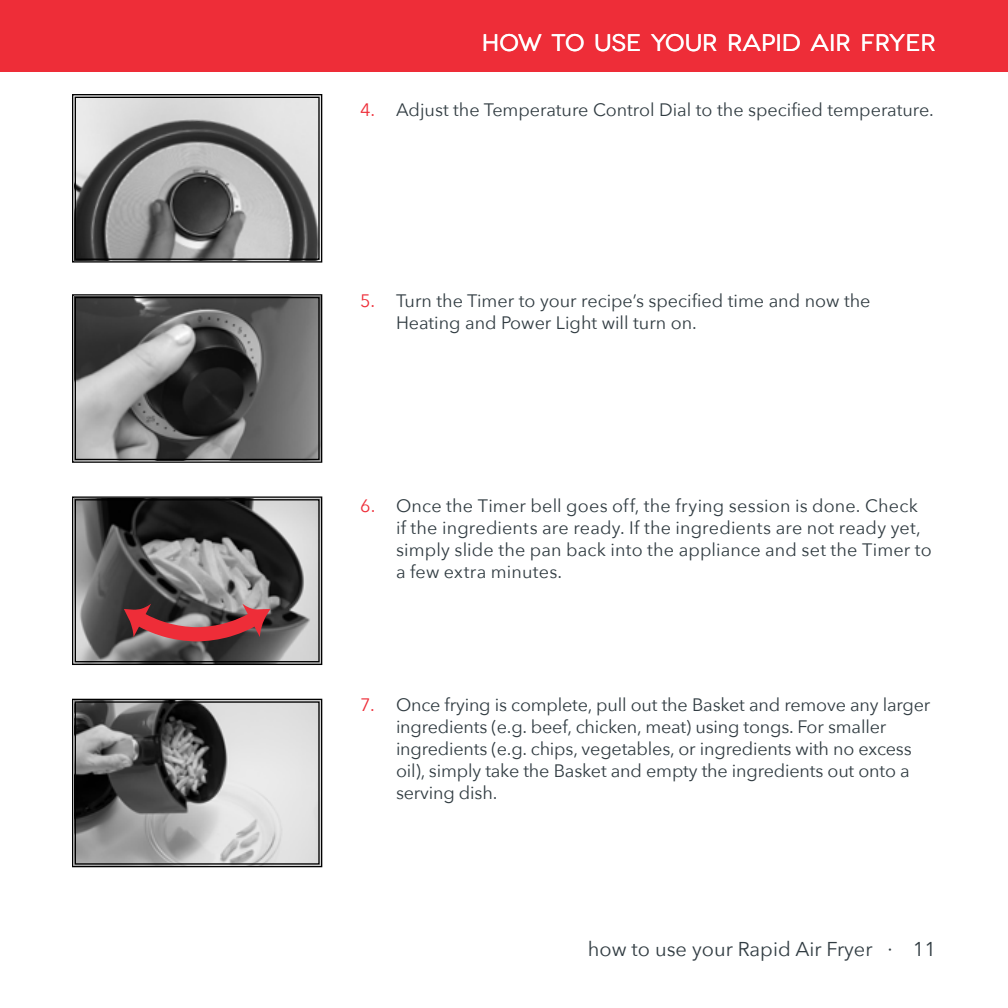
<style>
.page{position:relative;width:1008px;height:1008px;background:#fff}
.page>*{position:absolute;margin:0;border:0;box-sizing:border-box;transform-origin:0 0}
.t1{font:24px "Novecentowide";color:#fff}
.t2{font:20px "Avenir Next";color:#313c42}
.t3{font:18px/22px "Avenir Next";color:#313c42}
.s1{color:#ee2d38}
</style>
<div class="page">
<div style="left:0;top:0;width:1008px;height:72px;background:#ee2d38"></div>
<svg style="left:72px;top:94px;width:251px;height:169px;background:#919191"></svg>
<div style="left:75px;top:97px;width:245px;height:163px;border:1px solid #000"></div>
<svg style="left:72px;top:294px;width:251px;height:169px;background:#676767"></svg>
<div style="left:75px;top:297px;width:245px;height:163px;border:1px solid #000"></div>
<svg style="left:72px;top:496px;width:251px;height:169px;background:#676767"></svg>
<div style="left:75px;top:499px;width:245px;height:163px;border:1px solid #000"></div>
<svg style="left:72px;top:698px;width:251px;height:170px;background:#999"></svg>
<div style="left:75px;top:701px;width:245px;height:164px;border:1px solid #000"></div>
<svg style="left:124px;top:604px;width:146px;height:37px;background:#96454a"></svg>
<h1 class="t1" style="left:482px;top:28px;width:456px">HOW TO USE YOUR RAPID AIR FRYER</h1>
<p class="t3" style="left:360px;top:98px;width:576px"><span class="s1">4.</span> Adjust the Temperature Control Dial to the specified temperature.</p>
<p class="t3" style="left:396px;top:289px;width:476px;text-indent:-36px"><span class="s1">5.</span> Turn the Timer to your recipe’s specified time and now the<br>Heating and Power Light will turn on.</p>
<p class="t3" style="left:396px;top:494px;width:537px;text-indent:-36px"><span class="s1">6.</span> Once the Timer bell goes off, the frying session is done. Check if the ingredients are ready. If the ingredients are not ready yet, simply slide the pan back into the appliance and set the Timer to a few extra minutes.</p>
<p class="t3" style="left:396px;top:693px;width:536px;text-indent:-36px"><span class="s1">7.</span> Once frying is complete, pull out the Basket and remove any larger ingredients (e.g. beef, chicken, meat) using tongs. For smaller ingredients (e.g. chips, vegetables, or ingredients with no excess oil), simply take the Basket and empty the ingredients out onto a serving dish.</p>
<p class="t2" style="left:588px;top:932px;width:350px">how to use your Rapid Air Fryer ∙ 11</p>
</div>
